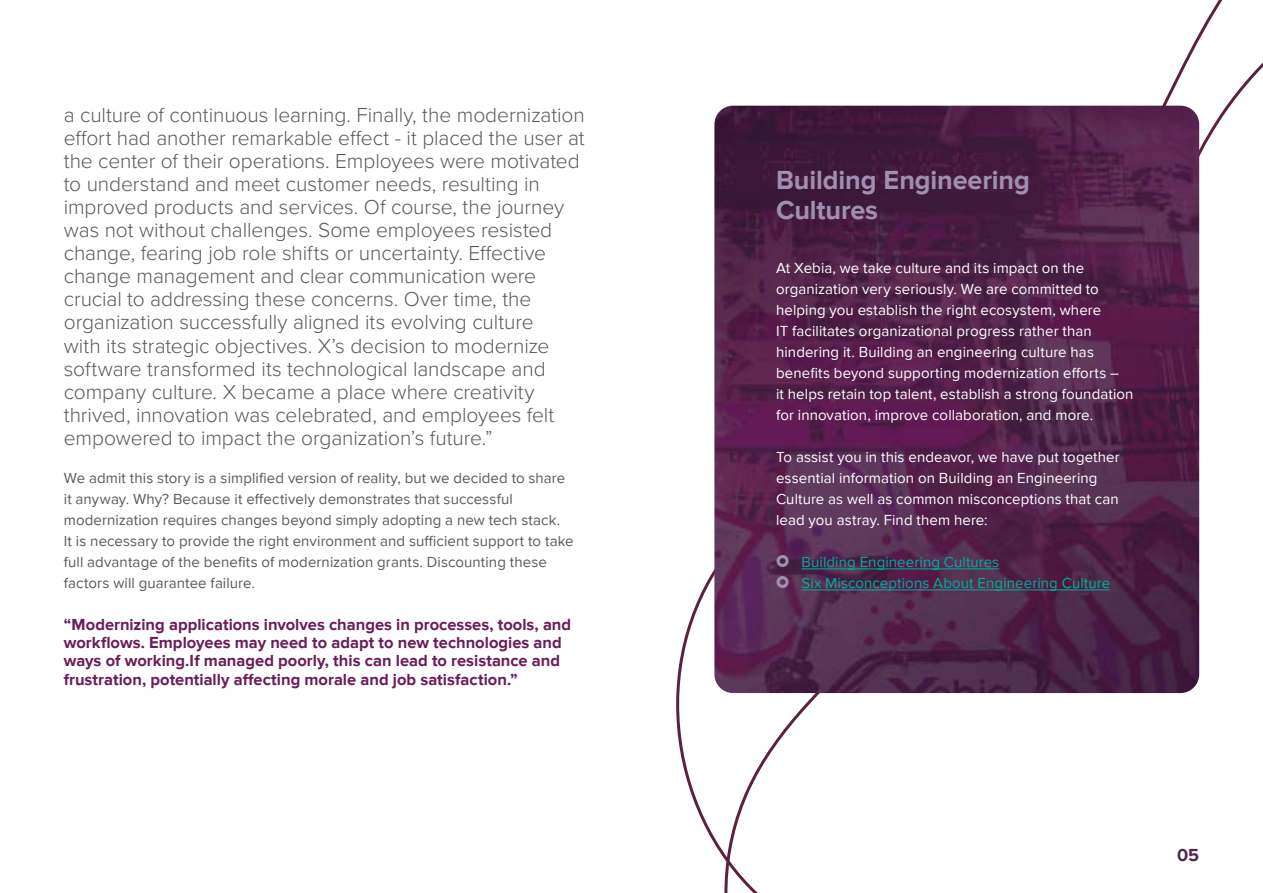
<style>
.page{position:relative;width:1263px;height:893px;background:#fff}
.page>*{position:absolute;margin:0;border:0;box-sizing:border-box;transform-origin:0 0}
.t1{font:700 27px/29.7px "Proxima Nova";letter-spacing:-.005em;color:#9d90b2}
.t2{font:300 21px/23.1px "Proxima Nova";letter-spacing:-.005em;color:#5a5a5b}
.t3{font:700 18px "Proxima Nova";color:#53274c}
.t4{font:700 16.5px/18.1px "Proxima Nova";color:#6a1d58}
.t5{font:15px/21px "Proxima Nova";letter-spacing:.005em;color:#fff}
.t6{font:15px/21px "Proxima Nova";letter-spacing:.01em;color:#5a5a5b}
.t7{font:15px/21px "Proxima Nova";letter-spacing:.005em;color:#00ad9f}
</style>
<div class="page">
<svg style="left:676px;top:0;width:587px;height:893px"></svg>
<img style="left:714px;top:106px;width:485px;height:587px">
<hr style="left:801px;top:568px;width:198px;height:1px;background:#00ad9f">
<hr style="left:801px;top:589px;width:309px;height:1px;background:#00ad9f">
<svg style="left:777px;top:555px;width:12px;height:12px"></svg>
<svg style="left:777px;top:576px;width:12px;height:12px"></svg>
<p class="t2" style="left:64px;top:102px;width:523px">a culture of continuous learning. Finally, the modernization effort had another remarkable effect - it placed the user at the center of their operations. Employees were motivated to understand and meet customer needs, resulting in improved products and services. Of course, the journey was not without challenges. Some employees resisted change, fearing job role shifts or uncertainty. Effective change management and clear communication were crucial to addressing these concerns. Over time, the organization successfully aligned its evolving culture<br>with its strategic objectives. X’s decision to modernize software transformed its technological landscape and company culture. X became a place where creativity thrived, innovation was celebrated, and employees felt empowered to impact the organization’s future.”</p>
<p class="t6" style="left:64px;top:468px;width:511px">We admit this story is a simplified version of reality, but we decided to share it anyway. Why? Because it effectively demonstrates that successful modernization requires changes beyond simply adopting a new tech stack.<br>It is necessary to provide the right environment and sufficient support to take full advantage of the benefits of modernization grants. Discounting these factors will guarantee failure.</p>
<p class="t4" style="left:64px;top:616px;width:509px">“Modernizing applications involves changes in processes, tools, and workflows. Employees may need to adapt to new technologies and ways of working.If managed poorly, this can lead to resistance and frustration, potentially affecting morale and job satisfaction.”</p>
<p class="t1" style="left:776px;top:166px;width:255px">Building Engineering<br>Cultures</p>
<p class="t5" style="left:776px;top:258px;width:359px">At Xebia, we take culture and its impact on the organization very seriously. We are committed to helping you establish the right ecosystem, where<br>IT facilitates organizational progress rather than hindering it. Building an engineering culture has benefits beyond supporting modernization efforts –<br>it helps retain top talent, establish a strong foundation for innovation, improve collaboration, and more.</p>
<p class="t5" style="left:776px;top:447px;width:345px">To assist you in this endeavor, we have put together essential information on Building an Engineering Culture as well as common misconceptions that can lead you astray. Find them here:</p>
<p class="t7" style="left:801px;top:552px;width:310px">Building Engineering Cultures<br>Six Misconceptions About Engineering Culture</p>
<p class="t3" style="left:1177px;top:845px;width:24px">05</p>
</div>
